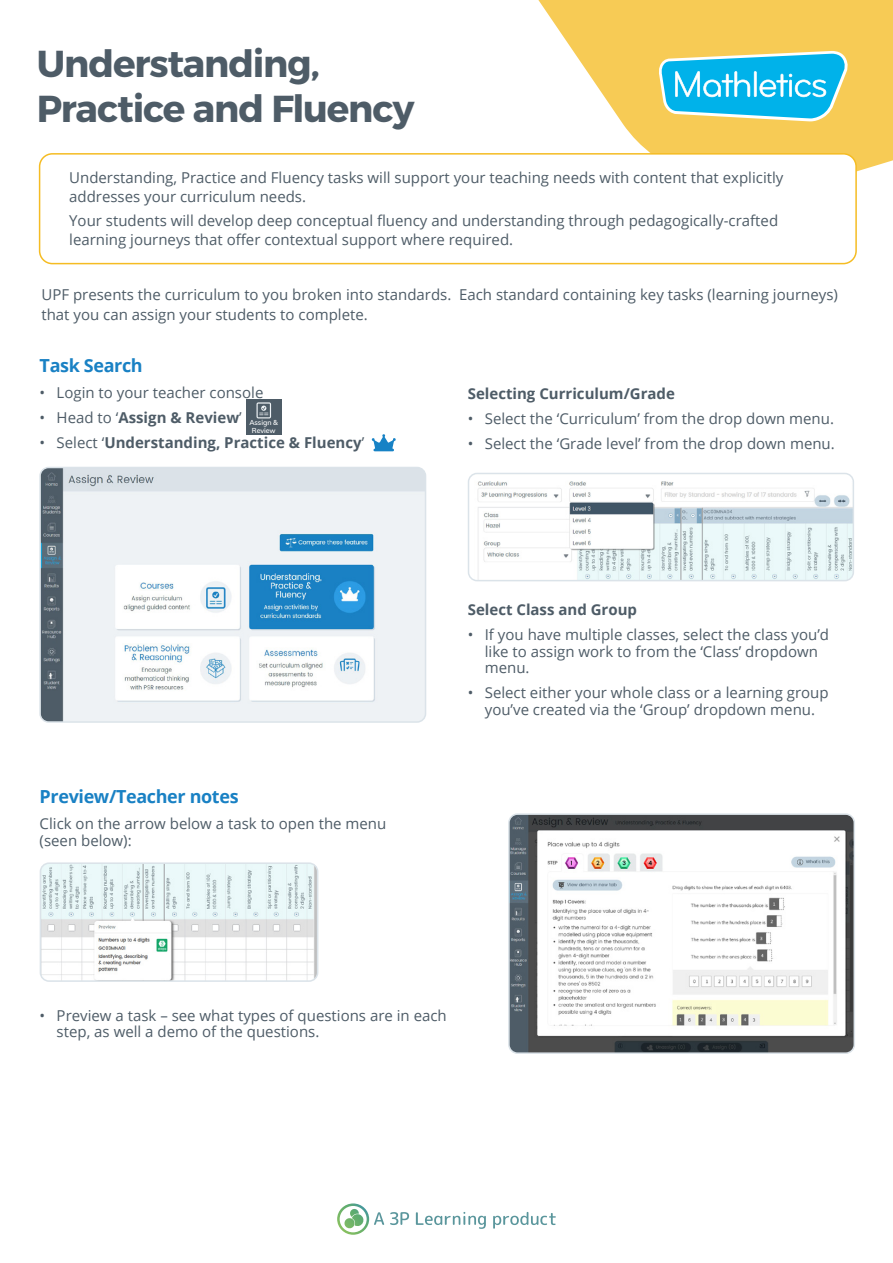
<style>
.page{position:relative;width:893px;height:1263px;background:#fff}
.page>*{position:absolute;margin:0;border:0;box-sizing:border-box;transform-origin:0 0}
.t1{font:700 37.5px/45px "Montserrat";letter-spacing:-.03em;color:#4e5c67}
.t2{font:700 18px "Open Sans";letter-spacing:-.02em;color:#1981c4}
.t3{font:15px/16.5px "Open Sans";color:#4e5c67}
.t4{font:700 15px "Open Sans";color:#4e5c67}
.t5{font:600 7.05px/7.4px "Muli";letter-spacing:-.01em;color:#fff;text-align:center}
.s1{font-weight:400}
</style>
<div class="page">
<svg style="left:538px;top:0;width:355px;height:172px;fill:#f7cb55"></svg>
<svg style="left:659px;top:51px;width:189px;height:70px;background:#56c4d6"></svg>
<svg style="left:390px;top:1212px;width:19px;height:13px"></svg>
<svg style="left:416px;top:1212px;width:70px;height:17px"></svg>
<svg style="left:493px;top:1212px;width:63px;height:17px"></svg>
<svg style="left:337px;top:1203px;width:47px;height:32px"></svg>
<div style="left:40px;top:154px;width:816px;height:110px;background:#fff;border-radius:13px"></div>
<div style="left:39px;top:153px;width:818px;height:111px;border:2px solid #f5bc23;border-radius:13px"></div>
<img style="left:42px;top:467px;width:383px;height:253px">
<div style="left:39px;top:467px;width:387px;height:256px;border:2px solid #dbe3e9;border-radius:9px"></div>
<img style="left:511px;top:816px;width:341px;height:235px">
<div style="left:508px;top:813px;width:347px;height:241px;border:2px solid #dbe3e9;border-radius:9px"></div>
<img style="left:471px;top:473px;width:382px;height:108px">
<div style="left:468px;top:473px;width:386px;height:108px;border:2px solid #dbe3e9;border-radius:9px"></div>
<div style="left:246px;top:399px;width:35px;height:35px;background:#4e5c67"></div>
<svg style="left:256px;top:402px;width:15px;height:16px"></svg>
<svg style="left:372px;top:434px;width:24px;height:17px"></svg>
<img style="left:40px;top:865px;width:278px;height:114px">
<div style="left:40px;top:862px;width:278px;height:120px;border:2px solid #dbe3e9;border-radius:9px"></div>
<h1 class="t1" style="left:37px;top:42px;width:379px">Understanding,<br>Practice and Fluency</h1>
<p class="t3" style="left:69px;top:167px;width:716px;line-height:19.5px">Understanding, Practice and Fluency tasks will support your teaching needs with content that explicitly addresses your curriculum needs.</p>
<p class="t3" style="left:69px;top:210px;width:710px;line-height:19.5px">Your students will develop deep conceptual fluency and understanding through pedagogically-crafted learning journeys that offer contextual support where required.</p>
<p class="t3" style="left:41px;top:285px;width:798px;line-height:19.5px">UPF presents the curriculum to you broken into standards. Each standard containing key tasks (learning journeys) that you can assign your students to complete.</p>
<p class="t2" style="left:40px;top:352px;width:105px">Task Search</p>
<p class="t3" style="left:40px;top:384px;width:225px">• Login to your teacher console</p>
<p class="t4" style="left:40px;top:407px;width:204px"><span class="s1">• Head to ‘</span>Assign &amp; Review<span class="s1">’</span></p>
<p class="t4" style="left:40px;top:432px;width:326px"><span class="s1">• Select ‘</span>Understanding, Practice &amp; Fluency<span class="s1">’</span></p>
<p class="t5" style="left:249px;top:419px;width:30px">Assign &amp;<br>Review</p>
<p class="t2" style="left:40px;top:784px;width:200px">Preview/Teacher notes</p>
<p class="t3" style="left:40px;top:815px;width:348px">Click on the arrow below a task to open the menu (seen below):</p>
<p class="t4" style="left:468px;top:383px;width:209px">Selecting Curriculum/Grade</p>
<p class="t3" style="left:468px;top:410px;width:368px">• Select the ‘Curriculum’ from the drop down menu.</p>
<p class="t3" style="left:468px;top:435px;width:369px">• Select the ‘Grade level’ from the drop down menu.</p>
<p class="t4" style="left:468px;top:599px;width:171px">Select Class and Group</p>
<p class="t3" style="left:485px;top:626px;width:346px;text-indent:-17px">• If you have multiple classes, select the class you’d like to assign work to from the ‘Class’ dropdown menu.</p>
<p class="t3" style="left:468px;top:684px;width:362px;text-align:center">• Select either your whole class or a learning group you’ve created via the ‘Group’ dropdown menu.</p>
<p class="t3" style="left:57px;top:1007px;width:392px;text-indent:-17px">• Preview a task – see what types of questions are in each step, as well a demo of the questions.</p>
</div>
